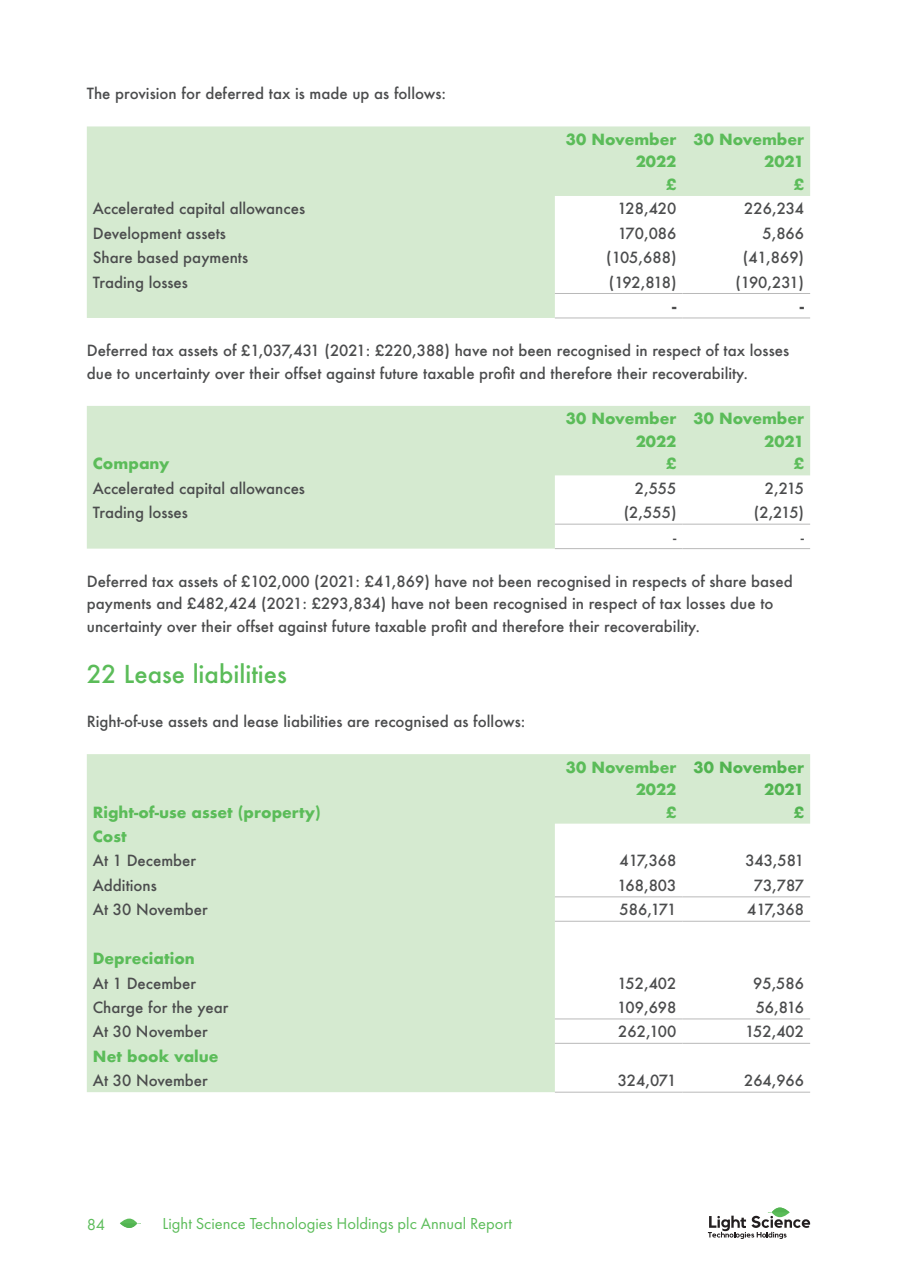
<style>
.page{position:relative;width:897px;height:1267px;background:#fff}
.page>*{position:absolute;margin:0;border:0;box-sizing:border-box;transform-origin:0 0}
.t1{font:500 24px "Futura";color:#5bbc59}
.t2{font:16.5px "Futura PT";color:#5bbc59}
.t3{font:500 15px/22.5px "Futura";color:#4b4c4d}
.t4{font:700 15px/22.5px "Futura";color:#5bbc59;text-align:right}
.t5{font:700 15px/22.5px "Futura";color:#52b451;text-align:right}
.t6{font:700 15px "Futura";color:#4b4c4d}
</style>
<div class="page">
<svg style="left:87px;top:126px;width:723px;height:192px;fill:#d5ead0"></svg>
<hr style="left:554px;top:293px;width:128px;height:1px;background:#b9b9b9">
<hr style="left:682px;top:293px;width:128px;height:1px;background:#b9b9b9">
<hr style="left:554px;top:317px;width:128px;height:1px;background:#b9b9b9">
<hr style="left:682px;top:317px;width:128px;height:1px;background:#b9b9b9">
<svg style="left:87px;top:406px;width:723px;height:142px;fill:#d5ead0"></svg>
<hr style="left:554px;top:524px;width:128px;height:1px;background:#b9b9b9">
<hr style="left:682px;top:524px;width:128px;height:1px;background:#b9b9b9">
<hr style="left:554px;top:548px;width:128px;height:1px;background:#b9b9b9">
<hr style="left:682px;top:548px;width:128px;height:1px;background:#b9b9b9">
<svg style="left:87px;top:754px;width:723px;height:338px;fill:#d5ead0"></svg>
<hr style="left:554px;top:896px;width:128px;height:1px;background:#b9b9b9">
<hr style="left:682px;top:896px;width:128px;height:1px;background:#b9b9b9">
<hr style="left:554px;top:920px;width:128px;height:1px;background:#b9b9b9">
<hr style="left:682px;top:920px;width:128px;height:1px;background:#b9b9b9">
<hr style="left:554px;top:1018px;width:128px;height:1px;background:#b9b9b9">
<hr style="left:682px;top:1018px;width:128px;height:1px;background:#b9b9b9">
<hr style="left:554px;top:1091px;width:128px;height:1px;background:#b9b9b9">
<hr style="left:682px;top:1091px;width:128px;height:1px;background:#b9b9b9">
<hr style="left:554px;top:1043px;width:128px;height:1px;background:#b9b9b9">
<hr style="left:682px;top:1043px;width:128px;height:1px;background:#b9b9b9">
<svg style="left:707px;top:1207px;width:103px;height:31px"></svg>
<svg style="left:120px;top:1218px;width:21px;height:9px"></svg>
<p class="t3" style="left:87px;top:82px;width:361px">The provision for deferred tax is made up as follows:</p>
<p class="t4" style="left:565px;top:128px;width:112px">30 November<br>2022<br>£</p>
<p class="t4" style="left:693px;top:128px;width:112px">30 November<br>2021<br>£</p>
<p class="t3" style="left:93px;top:197px;width:214px">Accelerated capital allowances</p>
<p class="t3" style="left:617px;top:197px;width:60px">128,420</p>
<p class="t3" style="left:744px;top:197px;width:61px">226,234</p>
<p class="t3" style="left:93px;top:222px;width:135px">Development assets</p>
<p class="t3" style="left:617px;top:222px;width:60px">170,086</p>
<p class="t3" style="left:762px;top:222px;width:43px">5,866</p>
<p class="t3" style="left:93px;top:246px;width:157px">Share based payments</p>
<p class="t3" style="left:606px;top:246px;width:72px">(105,688)</p>
<p class="t3" style="left:742px;top:246px;width:63px">(41,869)</p>
<p class="t3" style="left:93px;top:270px;width:97px">Trading losses</p>
<p class="t3" style="left:608px;top:270px;width:69px">(192,818)</p>
<p class="t3" style="left:735px;top:270px;width:70px">(190,231)</p>
<p class="t6" style="left:672px;top:295px;width:6px">-</p>
<p class="t6" style="left:799px;top:295px;width:6px">-</p>
<p class="t3" style="left:87px;top:339px;width:703px">Deferred tax assets of £1,037,431 (2021: £220,388) have not been recognised in respect of tax losses due to uncertainty over their offset against future taxable profit and therefore their recoverability.</p>
<p class="t4" style="left:93px;top:452px;width:78px">Company</p>
<p class="t4" style="left:565px;top:407px;width:112px">30 November<br>2022<br>£</p>
<p class="t4" style="left:693px;top:407px;width:112px">30 November<br>2021<br>£</p>
<p class="t3" style="left:93px;top:476px;width:214px">Accelerated capital allowances</p>
<p class="t3" style="left:634px;top:476px;width:43px">2,555</p>
<p class="t3" style="left:764px;top:476px;width:41px">2,215</p>
<p class="t3" style="left:93px;top:501px;width:97px">Trading losses</p>
<p class="t3" style="left:623px;top:501px;width:54px">(2,555)</p>
<p class="t3" style="left:753px;top:501px;width:52px">(2,215)</p>
<p class="t3" style="left:673px;top:525px;width:5px">-</p>
<p class="t3" style="left:800px;top:525px;width:5px">-</p>
<p class="t3" style="left:87px;top:569px;width:707px">Deferred tax assets of £102,000 (2021: £41,869) have not been recognised in respects of share based payments and £482,424 (2021: £293,834) have not been recognised in respect of tax losses due to uncertainty over their offset against future taxable profit and therefore their recoverability.</p>
<h1 class="t1" style="left:87px;top:657px;width:201px">22 Lease liabilities</h1>
<p class="t3" style="left:87px;top:709px;width:440px">Right-of-use assets and lease liabilities are recognised as follows:</p>
<p class="t4" style="left:93px;top:800px;width:229px">Right-of-use asset (property)</p>
<p class="t4" style="left:565px;top:755px;width:112px">30 November<br>2022<br>£</p>
<p class="t5" style="left:693px;top:755px;width:112px">30 November<br>2021<br>£</p>
<p class="t4" style="left:93px;top:825px;width:35px">Cost</p>
<p class="t3" style="left:93px;top:849px;width:105px">At 1 December</p>
<p class="t3" style="left:619px;top:849px;width:58px">417,368</p>
<p class="t3" style="left:745px;top:849px;width:60px">343,581</p>
<p class="t3" style="left:93px;top:873px;width:65px">Additions</p>
<p class="t3" style="left:617px;top:873px;width:60px">168,803</p>
<p class="t3" style="left:753px;top:873px;width:52px">73,787</p>
<p class="t3" style="left:93px;top:898px;width:116px">At 30 November</p>
<p class="t3" style="left:619px;top:898px;width:58px">586,171</p>
<p class="t3" style="left:747px;top:898px;width:58px">417,368</p>
<p class="t4" style="left:93px;top:947px;width:104px">Depreciation</p>
<p class="t3" style="left:93px;top:971px;width:105px">At 1 December</p>
<p class="t3" style="left:617px;top:971px;width:60px">152,402</p>
<p class="t3" style="left:753px;top:971px;width:52px">95,586</p>
<p class="t3" style="left:93px;top:995px;width:137px">Charge for the year</p>
<p class="t3" style="left:617px;top:995px;width:61px">109,698</p>
<p class="t3" style="left:755px;top:995px;width:50px">56,816</p>
<p class="t3" style="left:93px;top:1020px;width:116px">At 30 November</p>
<p class="t3" style="left:618px;top:1020px;width:60px">262,100</p>
<p class="t3" style="left:745px;top:1020px;width:60px">152,402</p>
<p class="t4" style="left:93px;top:1044px;width:127px">Net book value</p>
<p class="t3" style="left:93px;top:1069px;width:116px">At 30 November</p>
<p class="t3" style="left:617px;top:1069px;width:60px">324,071</p>
<p class="t3" style="left:744px;top:1069px;width:62px">264,966</p>
<p class="t2" style="left:87px;top:1214px;width:20px">84</p>
<p class="t2" style="left:162px;top:1213px;width:351px">Light Science Technologies Holdings plc Annual Report</p>
</div>
